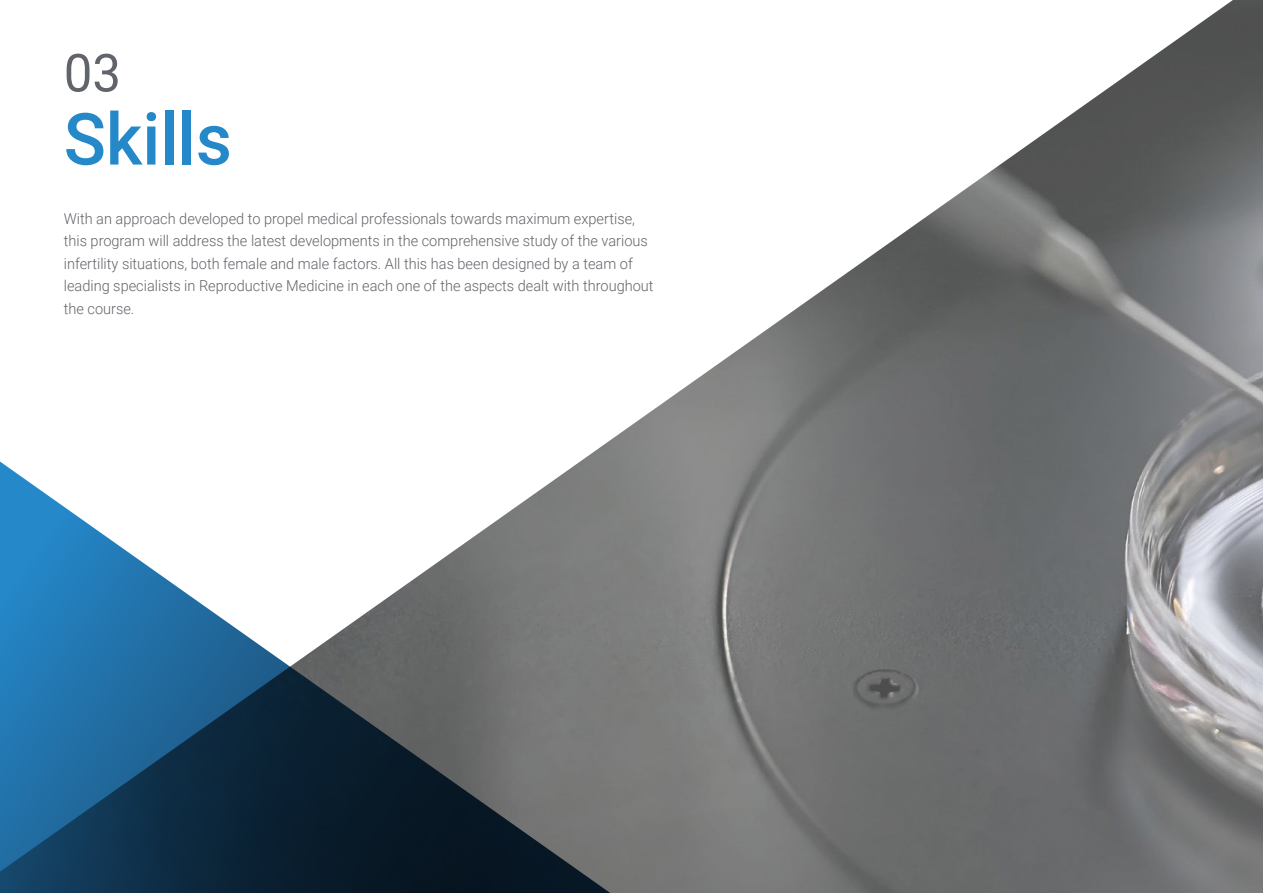
<style>
.page{position:relative;width:1263px;height:893px;background:#fff}
.page>*{position:absolute;margin:0;border:0;box-sizing:border-box;transform-origin:0 0}
.t1{font:500 72px "Roboto";color:#2488c9}
.t2{font:52.5px "Roboto";color:#61646a}
.t3{font:300 15px/22.5px "Roboto";color:#61646a}
</style>
<div class="page">
<img style="left:602px;top:0;width:661px;height:893px">
<svg style="left:0;top:446px;width:640px;height:447px"></svg>
<h2 class="t2" style="left:64px;top:36px;width:59px">03</h2>
<h1 class="t1" style="left:64px;top:89px;width:170px">Skills</h1>
<p class="t3" style="left:64px;top:207px;width:591px">With an approach developed to propel medical professionals towards maximum expertise, this program will address the latest developments in the comprehensive study of the various infertility situations, both female and male factors. All this has been designed by a team of leading specialists in Reproductive Medicine in each one of the aspects dealt with throughout the course.</p>
</div>
